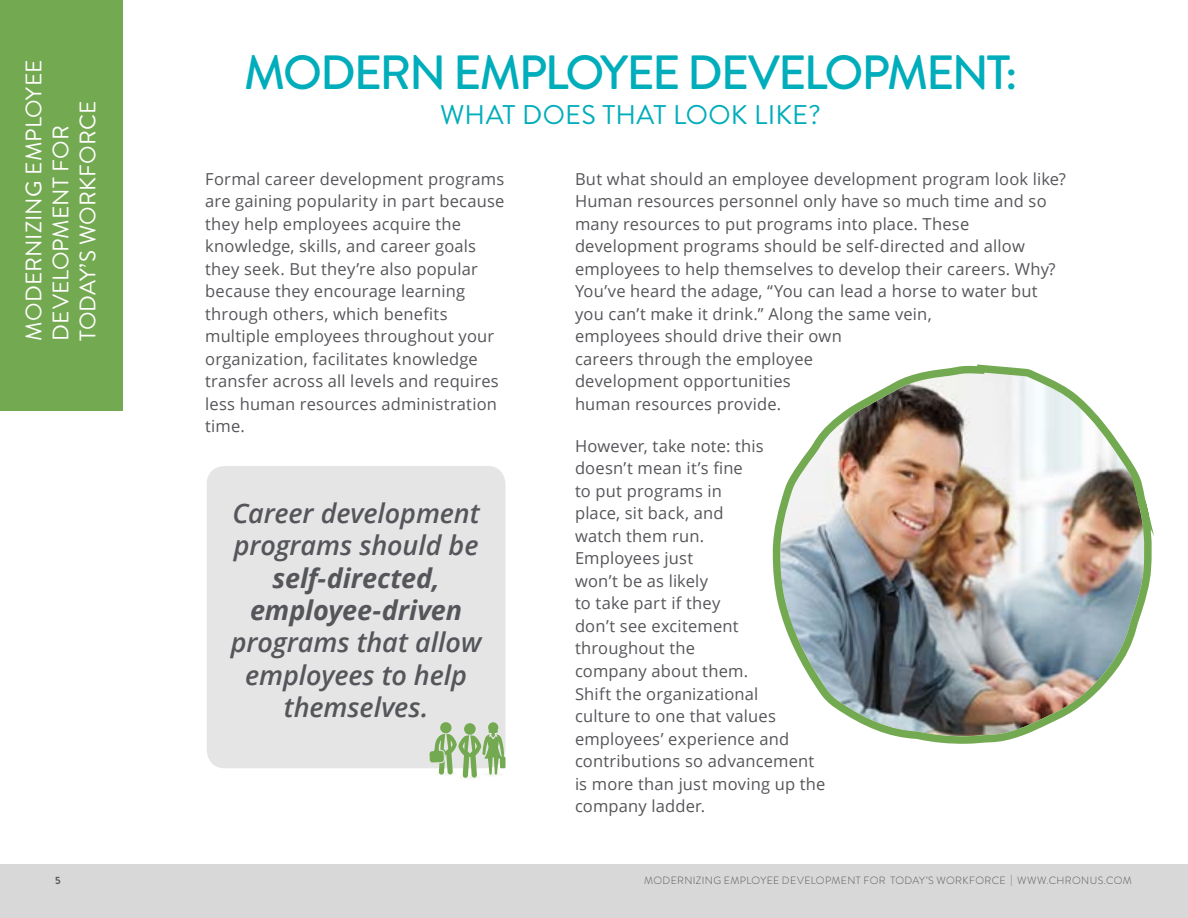
<style>
.page{position:relative;width:1188px;height:918px;background:#fff}
.page>*{position:absolute;margin:0;border:0;box-sizing:border-box;transform-origin:0 0}
.t1{font:500 48px "Brandon Grotesque";letter-spacing:-.045em;color:#00adbb}
.t2{font:italic 600 27px/32.4px "Open Sans";letter-spacing:-.005em;color:#55565a}
.t3{font:italic 700 27px/32.4px "Open Sans";letter-spacing:-.005em;color:#55565a;text-align:center}
.t4{font:27px "Brandon Grotesque";letter-spacing:.01em;color:#00adbb}
.t5{font:22.5px/27px "Brandon Grotesque";letter-spacing:.005em;color:#fff}
.t6{font:16.5px/22.5px "Open Sans";letter-spacing:.01em;color:#55565a}
.t7{font:300 10.5px "Brandon Grotesque";letter-spacing:.035em;color:#55565a}
.t8{font:700 10.5px "Brandon Grotesque";color:#55565a}
</style>
<div class="page">
<div style="left:207px;top:466px;width:299px;height:302px;background:#e5e5e6;border-radius:18px"></div>
<div style="left:0;top:0;width:122px;height:411px;background:#73a950"></div>
<img style="left:773px;top:364px;width:381px;height:380px">
<svg style="left:430px;top:722px;width:76px;height:57px"></svg>
<div style="left:0;top:864px;width:1188px;height:54px;background:#d8d8d9"></div>
<h3 class="t5" style="left:21px;top:341px;width:282px;rotate:-90deg">MODERNIZING EMPLOYEE<br>DEVELOPMENT FOR<br>TODAY’S WORKFORCE</h3>
<h1 class="t1" style="left:244px;top:39px;width:775px">MODERN EMPLOYEE DEVELOPMENT:</h1>
<h2 class="t4" style="left:440px;top:96px;width:382px">WHAT DOES THAT LOOK LIKE?</h2>
<p class="t6" style="left:205px;top:167px;width:301px">Formal career development programs are gaining popularity in part because they help employees acquire the knowledge, skills, and career goals they seek. But they’re also popular because they encourage learning through others, which benefits multiple employees throughout your organization, facilitates knowledge transfer across all levels and requires less human resources administration time.</p>
<p class="t6" style="left:575px;top:167px;width:492px">But what should an employee development program look like?<br>Human resources personnel only have so much time and so many resources to put programs into place. These development programs should be self-directed and allow employees to help themselves to develop their careers. Why?<br>You’ve heard the adage, “You can lead a horse to water but you can’t make it drink.” Along the same vein,<br>employees should drive their own<br>careers through the employee<br>development opportunities<br>human resources provide.</p>
<p class="t6" style="left:575px;top:434px;width:252px">However, take note: this doesn’t mean it’s fine<br>to put programs in<br>place, sit back, and<br>watch them run.<br>Employees just<br>won’t be as likely<br>to take part if they<br>don’t see excitement throughout the<br>company about them.<br>Shift the organizational<br>culture to one that values employees’ experience and contributions so advancement is more than just moving up the company ladder.</p>
<h2 class="t2" style="left:233px;top:496px;width:249px">Career development programs should be</h2>
<h2 class="t3" style="left:250px;top:561px;width:214px">self-directed, employee-driven</h2>
<h2 class="t2" style="left:231px;top:626px;width:252px;text-align:center">programs that allow employees to help themselves.</h2>
<p class="t8" style="left:55px;top:873px;width:7px">5</p>
<p class="t7" style="left:644px;top:874px;width:489px">MODERNIZING EMPLOYEE DEVELOPMENT FOR TODAY’S WORKFORCE | WWW.CHRONUS.COM</p>
</div>
